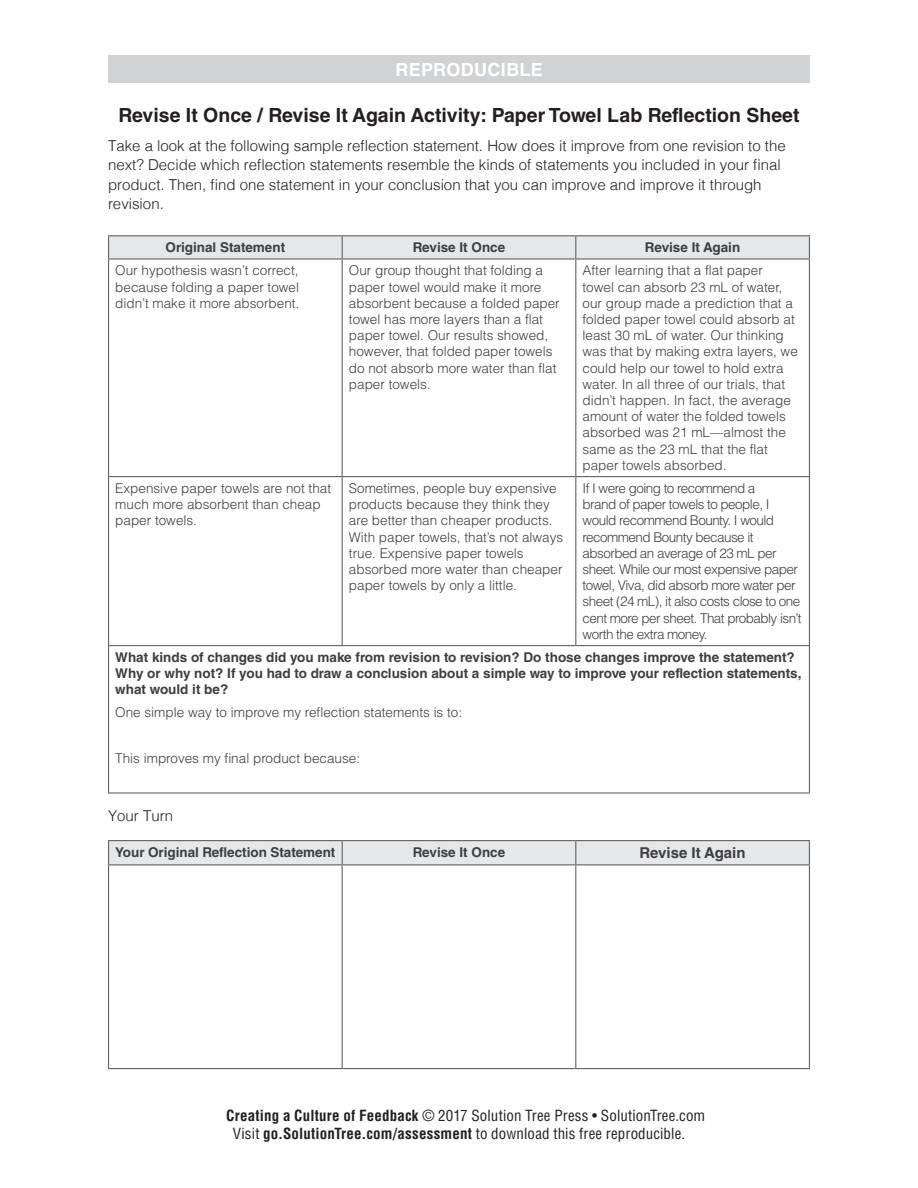
<style>
.page{position:relative;width:918px;height:1188px;background:#fff}
.page>*{position:absolute;margin:0;border:0;box-sizing:border-box;transform-origin:0 0}
.repro_title{font:700 19.5px "Helvetica LT Std";color:#231f20}
.t1{font:700 18px "Helvetica LT Std";letter-spacing:.02em;color:#fff}
.repro_text{font:300 15px/19.5px "Helvetica";color:#231f20}
.t2{font:condensed 15px/18px "Helvetica LT Std";letter-spacing:.01em;color:#231f20}
.Figure_Table_centere{font:700 15px "Helvetica LT Std";color:#3e3e3f}
.Figure_Table_Text{font:300 13.5px/16.2px "Helvetica LT Std";color:#3e3e3f}
.Figure_Table_Text-2{font:300 13.5px/16.2px "Helvetica LT Std";letter-spacing:-.04em;color:#3e3e3f}
.Figure_Table_Text-3{font:700 13.5px/16.2px "Helvetica LT Std";color:#3e3e3f}
.Figure_Table_centere-2{font:700 13.5px "Helvetica LT Std";color:#3e3e3f}
.s1{font-weight:700}
</style>
<div class="page">
<div style="left:108px;top:56px;width:702px;height:27px;background:#d1d2d4"></div>
<hr style="left:342px;top:260px;width:1px;height:216px;background:#636366">
<hr style="left:575px;top:260px;width:1px;height:216px;background:#636366">
<hr style="left:108px;top:476px;width:234px;height:1px;background:#636366">
<hr style="left:342px;top:476px;width:234px;height:1px;background:#636366">
<hr style="left:342px;top:477px;width:1px;height:168px;background:#636366">
<hr style="left:576px;top:476px;width:234px;height:1px;background:#636366">
<hr style="left:575px;top:477px;width:1px;height:168px;background:#636366">
<hr style="left:108px;top:645px;width:234px;height:1px;background:#636366">
<hr style="left:342px;top:645px;width:234px;height:1px;background:#636366">
<hr style="left:576px;top:645px;width:234px;height:1px;background:#636366">
<hr style="left:108px;top:260px;width:1px;height:216px;background:#636366">
<hr style="left:809px;top:260px;width:1px;height:216px;background:#636366">
<hr style="left:108px;top:477px;width:1px;height:168px;background:#636366">
<hr style="left:809px;top:477px;width:1px;height:168px;background:#636366">
<hr style="left:108px;top:646px;width:1px;height:146px;background:#636366">
<hr style="left:809px;top:646px;width:1px;height:146px;background:#636366">
<hr style="left:108px;top:792px;width:234px;height:2px;background:#636366">
<hr style="left:342px;top:792px;width:234px;height:2px;background:#636366">
<hr style="left:576px;top:792px;width:234px;height:2px;background:#636366">
<hr style="left:108px;top:235px;width:234px;height:1px;background:#636366">
<hr style="left:342px;top:235px;width:234px;height:1px;background:#636366">
<hr style="left:576px;top:235px;width:234px;height:1px;background:#636366">
<div style="left:108px;top:236px;width:702px;height:22px;background:#e6e7e9"></div>
<hr style="left:108px;top:258px;width:234px;height:2px;background:#636366">
<hr style="left:342px;top:258px;width:234px;height:2px;background:#636366">
<hr style="left:576px;top:258px;width:234px;height:2px;background:#636366">
<hr style="left:108px;top:865px;width:1px;height:203px;background:#636366">
<hr style="left:108px;top:1068px;width:234px;height:1px;background:#636366">
<hr style="left:342px;top:865px;width:1px;height:203px;background:#636366">
<hr style="left:342px;top:1068px;width:234px;height:1px;background:#636366">
<hr style="left:575px;top:865px;width:1px;height:203px;background:#636366">
<hr style="left:809px;top:865px;width:1px;height:203px;background:#636366">
<hr style="left:576px;top:1068px;width:234px;height:1px;background:#636366">
<hr style="left:108px;top:840px;width:234px;height:1px;background:#636366">
<hr style="left:342px;top:840px;width:234px;height:1px;background:#636366">
<hr style="left:576px;top:840px;width:234px;height:1px;background:#636366">
<div style="left:108px;top:841px;width:702px;height:23px;background:#e6e7e9"></div>
<hr style="left:108px;top:864px;width:234px;height:1px;background:#636366">
<hr style="left:342px;top:864px;width:234px;height:1px;background:#636366">
<hr style="left:576px;top:864px;width:234px;height:1px;background:#636366">
<h2 class="t1" style="left:395px;top:59px;width:149px">REPRODUCIBLE</h2>
<p class="repro_title" style="left:118px;top:103px;width:683px">Revise It Once / Revise It Again Activity: Paper Towel Lab Reflection Sheet</p>
<p class="repro_text" style="left:108px;top:134px;width:679px">Take a look at the following sample reflection statement. How does it improve from one revision to the next? Decide which reflection statements resemble the kinds of statements you included in your final product. Then, find one statement in your conclusion that you can improve and improve it through revision.</p>
<p class="Figure_Table_centere-2" style="left:166px;top:239px;width:121px">Original Statement</p>
<p class="Figure_Table_centere-2" style="left:413px;top:239px;width:94px">Revise It Once</p>
<p class="Figure_Table_centere-2" style="left:645px;top:239px;width:97px">Revise It Again</p>
<p class="Figure_Table_Text" style="left:115px;top:262px;width:186px;text-align:justify">Our hypothesis wasn’t correct, because folding a paper towel didn’t make it more absorbent.</p>
<p class="Figure_Table_Text" style="left:349px;top:262px;width:212px">Our group thought that folding a paper towel would make it more absorbent because a folded paper towel has more layers than a flat paper towel. Our results showed, however, that folded paper towels do not absorb more water than flat paper towels.</p>
<p class="Figure_Table_Text" style="left:583px;top:262px;width:217px">After learning that a flat paper<br>towel can absorb 23 mL of water, our group made a prediction that a folded paper towel could absorb at least 30 mL of water. Our thinking was that by making extra layers, we could help our towel to hold extra water. In all three of our trials, that didn’t happen. In fact, the average amount of water the folded towels absorbed was 21 mL—almost the same as the 23 mL that the flat paper towels absorbed.</p>
<p class="Figure_Table_Text" style="left:115px;top:480px;width:217px">Expensive paper towels are not that much more absorbent than cheap paper towels.</p>
<p class="Figure_Table_Text" style="left:349px;top:480px;width:216px">Sometimes, people buy expensive products because they think they are better than cheaper products.<br>With paper towels, that’s not always true. Expensive paper towels absorbed more water than cheaper paper towels by only a little.</p>
<p class="Figure_Table_Text-2" style="left:583px;top:480px;width:221px">If I were going to recommend a<br>brand of paper towels to people, I would recommend Bounty. I would recommend Bounty because it absorbed an average of 23 mL per sheet. While our most expensive paper towel, Viva, did absorb more water per sheet (24 mL), it also costs close to one cent more per sheet. That probably isn’t worth the extra money.</p>
<p class="Figure_Table_Text-3" style="left:115px;top:649px;width:688px">What kinds of changes did you make from revision to revision? Do those changes improve the statement?<br>Why or why not? If you had to draw a conclusion about a simple way to improve your reflection statements, what would it be?</p>
<p class="Figure_Table_Text" style="left:115px;top:704px;width:348px">One simple way to improve my reflection statements is to:</p>
<p class="Figure_Table_Text" style="left:115px;top:750px;width:246px">This improves my final product because:</p>
<p class="repro_text" style="left:108px;top:804px;width:67px">Your Turn</p>
<p class="Figure_Table_centere-2" style="left:115px;top:844px;width:222px">Your Original Reflection Statement</p>
<p class="Figure_Table_centere-2" style="left:413px;top:844px;width:94px">Revise It Once</p>
<p class="Figure_Table_centere" style="left:640px;top:844px;width:107px">Revise It Again</p>
<p class="t2" style="left:233px;top:1107px;width:474px;text-indent:-7px"><span class="s1">Creating a Culture of Feedback</span> © 2017 Solution Tree Press • SolutionTree.com<br>Visit <span class="s1">go.SolutionTree.com/assessment</span> to download this free reproducible.</p>
</div>
